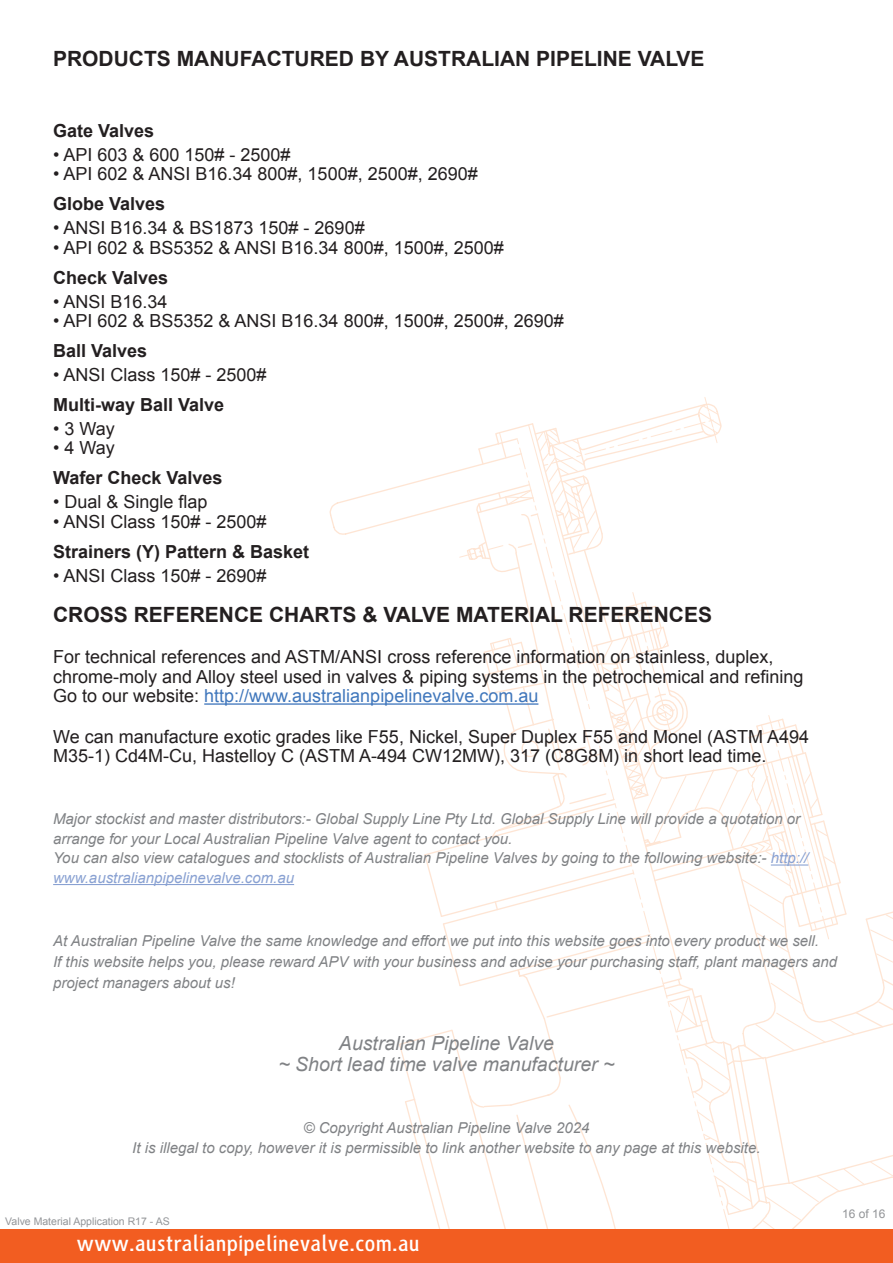
<style>
.page{position:relative;width:893px;height:1263px;background:#fff}
.page>*{position:absolute;margin:0;border:0;box-sizing:border-box;transform-origin:0 0}
.t1{font:700 23.25px "HS Sans";color:#fff}
.BodyText{font:700 21px "Arial";color:#231f20}
.BodyText_Heading{font:700 21px "Arial";color:#231f20}
.BodyText-2{font:italic 19.5px "Arial";color:#808285}
.BodyText-3{font:18px/19.5px "Arial";color:#231f20}
.Bullets{font:18px "Arial";color:#231f20}
.BodyText_Heading-2{font:700 18px "Arial";color:#231f20}
.BodyText-4{font:italic 15px/19.5px "Arial";color:#808285}
.t2{font:12px "Arial";color:#939598}
.t3{font:10.5px "Arial";color:#939598}
.s1{color:#4077bc}
.s2{color:#89a1d2}
</style>
<div class="page">
<svg style="left:329px;top:397px;width:564px;height:832px"></svg>
<div style="left:0;top:1229px;width:893px;height:34px;background:#f25d21"></div>
<hr style="left:204px;top:703px;width:334px;height:2px;background:#4077bc">
<hr style="left:771px;top:864px;width:37px;height:1px;background:#89a1d2">
<hr style="left:53px;top:884px;width:241px;height:1px;background:#89a1d2">
<p class="BodyText" style="left:53px;top:45px;width:653px">PRODUCTS MANUFACTURED BY AUSTRALIAN PIPELINE VALVE</p>
<p class="BodyText_Heading-2" style="left:53px;top:119px;width:103px">Gate Valves</p>
<p class="Bullets" style="left:53px;top:143px;width:239px">• API 603 &amp; 600 150# - 2500#</p>
<p class="Bullets" style="left:53px;top:162px;width:426px">• API 602 &amp; ANSI B16.34 800#, 1500#, 2500#, 2690#</p>
<p class="BodyText_Heading-2" style="left:53px;top:192px;width:114px">Globe Valves</p>
<p class="Bullets" style="left:53px;top:216px;width:313px">• ANSI B16.34 &amp; BS1873 150# - 2690#</p>
<p class="Bullets" style="left:53px;top:236px;width:452px">• API 602 &amp; BS5352 &amp; ANSI B16.34 800#, 1500#, 2500#</p>
<p class="BodyText_Heading-2" style="left:53px;top:266px;width:117px">Check Valves</p>
<p class="Bullets" style="left:53px;top:289px;width:116px">• ANSI B16.34</p>
<p class="Bullets" style="left:53px;top:309px;width:512px">• API 602 &amp; BS5352 &amp; ANSI B16.34 800#, 1500#, 2500#, 2690#</p>
<p class="BodyText_Heading-2" style="left:53px;top:339px;width:96px">Ball Valves</p>
<p class="Bullets" style="left:53px;top:363px;width:215px">• ANSI Class 150# - 2500#</p>
<p class="BodyText_Heading-2" style="left:53px;top:393px;width:173px">Multi-way Ball Valve</p>
<p class="Bullets" style="left:53px;top:417px;width:63px">• 3 Way</p>
<p class="Bullets" style="left:53px;top:436px;width:63px">• 4 Way</p>
<p class="BodyText_Heading-2" style="left:53px;top:466px;width:171px">Wafer Check Valves</p>
<p class="Bullets" style="left:53px;top:490px;width:156px">• Dual &amp; Single flap</p>
<p class="Bullets" style="left:53px;top:510px;width:215px">• ANSI Class 150# - 2500#</p>
<p class="BodyText_Heading-2" style="left:53px;top:540px;width:258px">Strainers (Y) Pattern &amp; Basket</p>
<p class="Bullets" style="left:53px;top:563px;width:215px">• ANSI Class 150# - 2690#</p>
<p class="BodyText_Heading" style="left:53px;top:601px;width:660px">CROSS REFERENCE CHARTS &amp; VALVE MATERIAL REFERENCES</p>
<p class="BodyText-3" style="left:53px;top:647px;width:752px">For technical references and ASTM/ANSI cross reference information on stainless, duplex, chrome-moly and Alloy steel used in valves &amp; piping systems in the petrochemical and refining<br>Go to our website: <span class="s1">http://www.australianpipelinevalve.com.au</span></p>
<p class="BodyText-3" style="left:53px;top:727px;width:758px">We can manufacture exotic grades like F55, Nickel, Super Duplex F55 and Monel (ASTM A494<br>M35-1) Cd4M-Cu, Hastelloy C (ASTM A-494 CW12MW), 317 (C8G8M) in short lead time.</p>
<p class="BodyText-4" style="left:53px;top:810px;width:757px">Major stockist and master distributors:- Global Supply Line Pty Ltd. Global Supply Line will provide a quotation or arrange for your Local Australian Pipeline Valve agent to contact you.<br>You can also view catalogues and stocklists of Australian Pipeline Valves by going to the following website:- <span class="s2">http:// www.australianpipelinevalve.com.au</span></p>
<p class="BodyText-4" style="left:53px;top:931px;width:785px;line-height:21px">At Australian Pipeline Valve the same knowledge and effort we put into this website goes into every product we sell.<br>If this website helps you, please reward APV with your business and advise your purchasing staff, plant managers and project managers about us!</p>
<p class="BodyText-2" style="left:339px;top:1031px;width:216px">Australian Pipeline Valve</p>
<p class="BodyText-2" style="left:278px;top:1052px;width:337px">~ Short lead time valve manufacturer ~</p>
<p class="BodyText-4" style="left:303px;top:1118px;width:287px">© Copyright Australian Pipeline Valve 2024</p>
<p class="BodyText-4" style="left:132px;top:1138px;width:630px">It is illegal to copy, however it is permissible to link another website to any page at this website.</p>
<p class="t3" style="left:5px;top:1214px;width:166px">Valve Material Application R17 - AS</p>
<h1 class="t1" style="left:77px;top:1231px;width:345px">www.australianpipelinevalve.com.au</h1>
<p class="t2" style="left:842px;top:1205px;width:45px">16 of 16</p>
</div>
